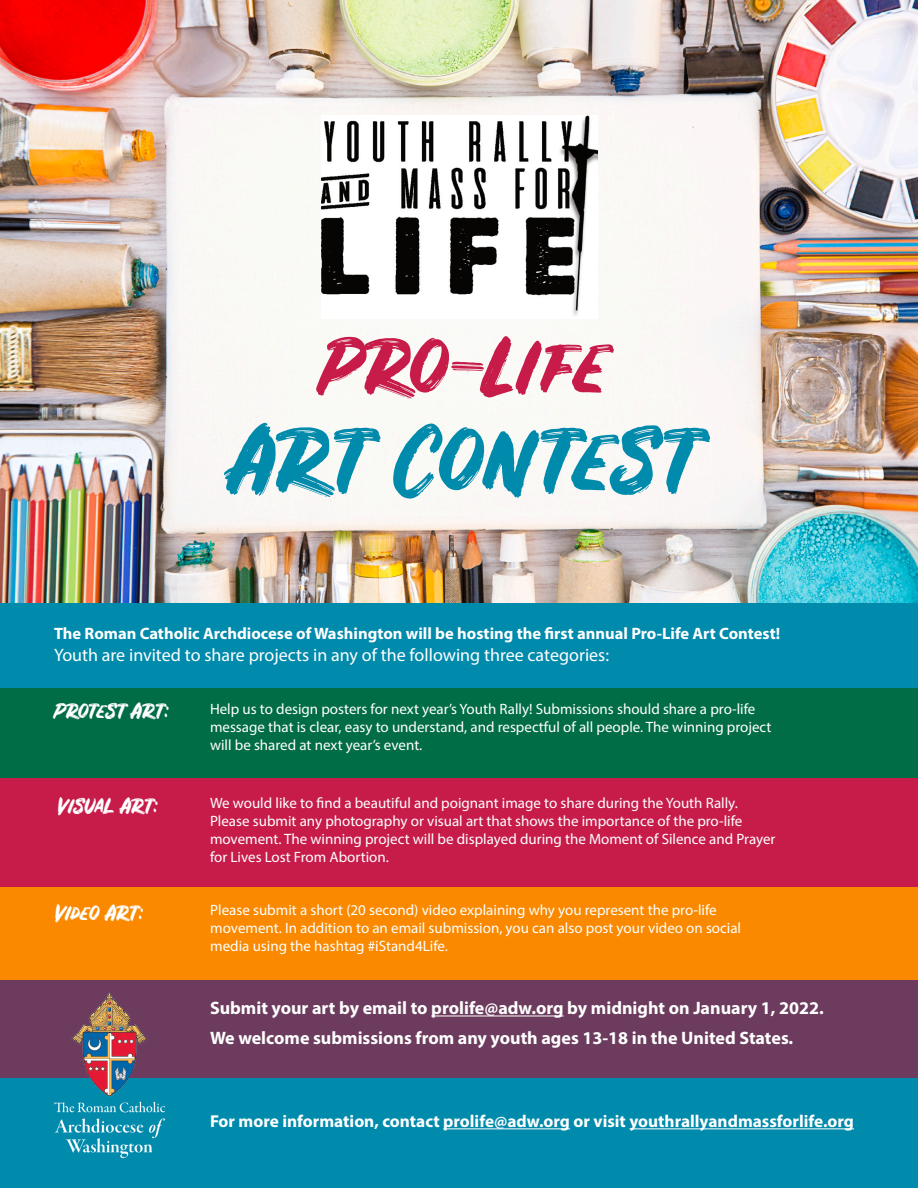
<style>
.page{position:relative;width:918px;height:1188px;background:#fff}
.page>*{position:absolute;margin:0;border:0;box-sizing:border-box;transform-origin:0 0}
.t1{font:90px "Rustico";color:#008aac}
.t2{font:78px "Rustico";color:#c71c49}
.t3{font:21px "Rustico";color:#fff}
.t4{font:700 18px/30px "Myriad Pro";color:#fff}
.t5{font:18px "Myriad Pro";color:#fff}
.Default{font:700 17.25px "Myriad Pro";color:#fff}
.t6{font:700 16.5px "Myriad Pro";color:#fff}
.t7{font:15px/18px "Myriad Pro";color:#fff}
</style>
<div class="page">
<div style="left:0;top:971px;width:918px;height:120px;background:#6c3b5d"></div>
<div style="left:0;top:874px;width:918px;height:105px;background:#fa8900"></div>
<div style="left:0;top:772px;width:918px;height:115px;background:#c71c49"></div>
<div style="left:0;top:688px;width:918px;height:90px;background:#006d47"></div>
<img style="left:0;top:0;width:917px;height:603px">
<div style="left:0;top:603px;width:918px;height:85px;background:#008aac"></div>
<div style="left:0;top:1078px;width:918px;height:110px;background:#008aac"></div>
<hr style="left:443px;top:1128px;width:127px;height:1px;background:#fff">
<hr style="left:629px;top:1128px;width:225px;height:1px;background:#fff">
<img style="left:54px;top:992px;width:112px;height:167px">
<hr style="left:431px;top:1016px;width:133px;height:1px;background:#fff">
<img style="left:321px;top:116px;width:277px;height:202px">
<p class="t2" style="left:320px;top:320px;width:288px">PRO-LIFE</p>
<p class="t1" style="left:230px;top:406px;width:468px">ART CONTEST</p>
<p class="t6" style="left:54px;top:623px;width:728px">The Roman Catholic Archdiocese of Washington will be hosting the first annual Pro-Life Art Contest!</p>
<p class="t5" style="left:54px;top:643px;width:557px">Youth are invited to share projects in any of the following three categories:</p>
<p class="t3" style="left:54px;top:699px;width:117px">PROTEST ART:</p>
<p class="t7" style="left:210px;top:700px;width:563px">Help us to design posters for next year’s Youth Rally! Submissions should share a pro-life message that is clear, easy to understand, and respectful of all people. The winning project will be shared at next year’s event.</p>
<p class="t3" style="left:57px;top:794px;width:103px">VISUAL ART:</p>
<p class="t7" style="left:210px;top:794px;width:567px">We would like to find a beautiful and poignant image to share during the Youth Rally.<br>Please submit any photography or visual art that shows the importance of the pro-life movement. The winning project will be displayed during the Moment of Silence and Prayer for Lives Lost From Abortion.</p>
<p class="t3" style="left:54px;top:900px;width:91px">VIDEO ART:</p>
<p class="t7" style="left:210px;top:901px;width:532px">Please submit a short (20 second) video explaining why you represent the pro-life movement. In addition to an email submission, you can also post your video on social media using the hashtag #iStand4Life.</p>
<p class="t4" style="left:210px;top:993px;width:615px">Submit your art by email to prolife@adw.org by midnight on January 1, 2022.<br>We welcome submissions from any youth ages 13-18 in the United States.</p>
<p class="Default" style="left:210px;top:1110px;width:646px">For more information, contact prolife@adw.org or visit youthrallyandmassforlife.org</p>
</div>
